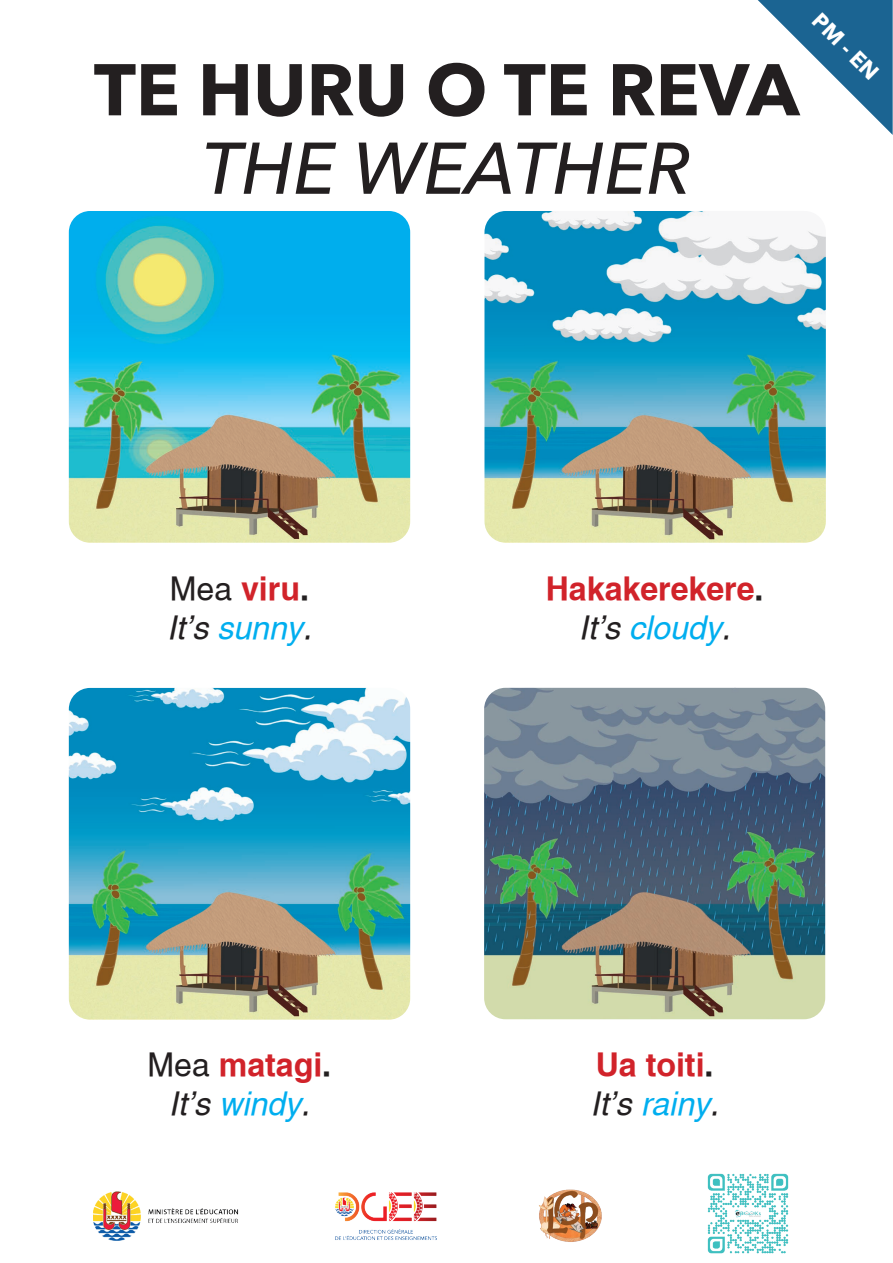
<style>
.page{position:relative;width:893px;height:1263px;background:#fff}
.page>*{position:absolute;margin:0;border:0;box-sizing:border-box;transform-origin:0 0}
.t1{font:700 72.3px "Avenir Next";color:#231f20}
.t2{font:italic 500 72.3px "Avenir Next";color:#231f20}
.t3{font:700 32.1px/38.5px "Hawn Helv";color:#d1232a;text-align:center}
.t4{font:italic 32.1px/38.5px "Hawn Helv";color:#231f20}
.t5{font:700 21.9px "Avenir Next";color:#fff}
.s1{font-style:normal}
.s2{font-weight:700;font-style:normal;color:#d1232a}
.s3{font-weight:700;font-style:normal}
.s4{color:#00aeef}
.s5{color:#231f20}
.s6{font-weight:400;font-style:italic;color:#231f20}
.s7{font-weight:400;font-style:italic;color:#00aeef}
.s8{font-weight:400;color:#231f20}
</style>
<div class="page">
<img style="left:539px;top:1189px;width:63px;height:53px">
<img style="left:93px;top:1191px;width:146px;height:50px">
<img style="left:335px;top:1192px;width:102px;height:48px">
<img style="left:707px;top:1173px;width:82px;height:81px">
<svg style="left:758px;top:0;width:135px;height:135px"></svg>
<img style="left:484px;top:688px;width:341px;height:331px">
<img style="left:69px;top:211px;width:341px;height:332px">
<img style="left:484px;top:211px;width:342px;height:332px">
<img style="left:69px;top:688px;width:341px;height:332px">
<h1 class="t1" style="left:94px;top:27px;width:707px">TE HURU O TE REVA</h1>
<h1 class="t2" style="left:203px;top:107px;width:489px">THE WEATHER</h1>
<p class="t5" style="left:829px;top:3px;width:85px;rotate:45deg">PM - EN</p>
<p class="t4" style="left:167px;top:570px;width:146px"><span class="s1">Mea</span> <span class="s2">viru</span><span class="s3">.<br></span>It’s <span class="s4">sunny</span>.</p>
<p class="t3" style="left:546px;top:569px;width:219px">Hakakerekere<span class="s5">.<br></span><span class="s6">It’s</span> <span class="s7">cloudy</span><span class="s6">.</span></p>
<p class="t3" style="left:147px;top:1045px;width:185px"><span class="s8">Mea</span> matagi<span class="s5">.<br></span><span class="s6">It’s</span> <span class="s7">windy</span><span class="s6">.</span></p>
<p class="t3" style="left:590px;top:1045px;width:130px;text-align:left">Ua toiti<span class="s5">.<br></span><span class="s6">It’s</span> <span class="s7">rainy</span><span class="s6">.</span></p>
</div>
